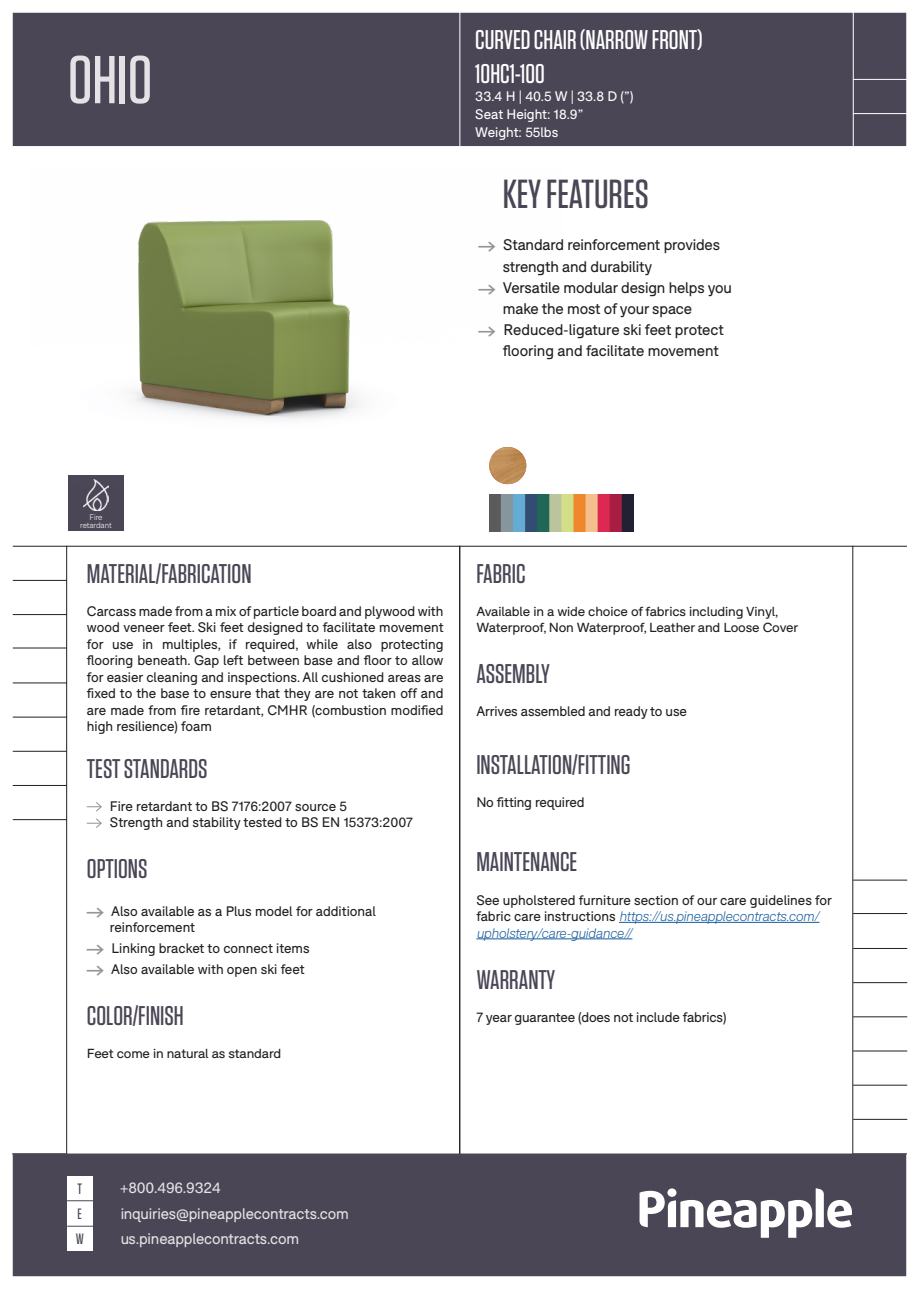
<style>
.page{position:relative;width:919px;height:1289px;background:#fff}
.page>*{position:absolute;margin:0;border:0;box-sizing:border-box;transform-origin:0 0}
.t1{font:500 67.5px "Tungsten";color:#fff}
.t2{font:500 40.5px "Tungsten";color:#4b4656}
.t3{font:500 27px "Tungsten";color:#4b4656}
.t4{font:500 27px "Tungsten";color:#fff}
.t5{font:15px "F37 Bolton";letter-spacing:-.01em;color:#231f20}
.t6{font:15px "F37 Bolton";letter-spacing:-.01em;color:#fff}
.t7{font:500 15px "Tungsten";color:#4b4656}
.t8{font:13.5px/16.5px "F37 Bolton";color:#231f20;text-align:justify}
.t9{font:13.5px "F37 Bolton";color:#fff}
.t10{font:12.9px/16.5px "F37 Bolton";letter-spacing:-.01em;color:#231f20;scale:1.05 1}
.t11{font:300 7.8px/7.8px "F37 Bolton";color:#fff;text-align:center}
.s1{font-family:"Pinearrow";color:#939598}
.s2{font-family:"Pinearrow";font-size:15px;color:#939598}
.s3{font-weight:300;font-style:italic;color:#175d9e}
</style>
<div class="page">
<hr style="left:12px;top:1153px;width:54px;height:1px;background:#231f20">
<div style="left:13px;top:13px;width:893px;height:133px;background:#4b4656"></div>
<div style="left:13px;top:1153px;width:893px;height:123px;background:#4b4656;border:2px solid #4b4656"></div>
<hr style="left:853px;top:879px;width:54px;height:1px;background:#231f20">
<hr style="left:853px;top:1016px;width:54px;height:1px;background:#231f20">
<hr style="left:853px;top:948px;width:54px;height:1px;background:#231f20">
<hr style="left:853px;top:1084px;width:54px;height:1px;background:#231f20">
<hr style="left:853px;top:1050px;width:54px;height:1px;background:#231f20">
<hr style="left:853px;top:982px;width:54px;height:1px;background:#231f20">
<hr style="left:853px;top:1118px;width:54px;height:1px;background:#231f20">
<hr style="left:619px;top:922px;width:200px;height:1px;background:#175d9e">
<hr style="left:476px;top:938px;width:156px;height:1px;background:#175d9e">
<hr style="left:853px;top:913px;width:54px;height:1px;background:#231f20">
<svg style="left:639px;top:1188px;width:212px;height:49px"></svg>
<div style="left:667px;top:1188px;width:9px;height:8px;background:#fff;border-radius:50%"></div>
<div style="left:67px;top:1175px;width:26px;height:25px;background:#fff"></div>
<div style="left:67px;top:1200px;width:26px;height:25px;background:#fff"></div>
<svg style="left:67px;top:1200px;width:26px;height:1px"></svg>
<hr style="left:852px;top:546px;width:54px;height:1px;background:#231f20">
<hr style="left:852px;top:12px;width:1px;height:135px;background:#fff">
<hr style="left:852px;top:79px;width:54px;height:1px;background:#fff">
<hr style="left:852px;top:113px;width:54px;height:1px;background:#fff">
<hr style="left:459px;top:12px;width:1px;height:134px;background:#fff">
<hr style="left:13px;top:614px;width:54px;height:1px;background:#231f20">
<hr style="left:13px;top:751px;width:54px;height:1px;background:#231f20">
<hr style="left:13px;top:682px;width:54px;height:1px;background:#231f20">
<hr style="left:13px;top:546px;width:54px;height:1px;background:#231f20">
<hr style="left:13px;top:819px;width:54px;height:1px;background:#231f20">
<hr style="left:13px;top:785px;width:54px;height:1px;background:#231f20">
<hr style="left:13px;top:716px;width:54px;height:1px;background:#231f20">
<hr style="left:13px;top:580px;width:54px;height:1px;background:#231f20">
<hr style="left:13px;top:647px;width:54px;height:1px;background:#231f20">
<div style="left:67px;top:1225px;width:26px;height:25px;background:#fff"></div>
<svg style="left:67px;top:1225px;width:26px;height:1px"></svg>
<div style="left:68px;top:475px;width:56px;height:56px;background:#4b4656"></div>
<img style="left:83px;top:485px;width:25px;height:25px">
<img style="left:489px;top:494px;width:144px;height:37px">
<svg style="left:87px;top:802px;width:15px;height:9px"></svg>
<svg style="left:87px;top:818px;width:15px;height:10px"></svg>
<img style="left:93px;top:220px;width:434px;height:265px">
<h1 class="t1" style="left:68px;top:45px;width:86px">OHIO</h1>
<p class="t4" style="left:475px;top:25px;width:229px">CURVED CHAIR (NARROW FRONT)</p>
<p class="t4" style="left:475px;top:60px;width:71px">1OHC1-100</p>
<p class="t9" style="left:475px;top:88px;width:160px">33.4 H | 40.5 W | 33.8 D (”)</p>
<p class="t9" style="left:475px;top:106px;width:109px">Seat Height: 18.9”</p>
<p class="t9" style="left:475px;top:124px;width:84px">Weight: 55lbs</p>
<p class="t2" style="left:502px;top:173px;width:148px">KEY FEATURES</p>
<p class="t5" style="left:478px;top:236px;width:243px"><span class="s1">A</span> Standard reinforcement provides</p>
<p class="t5" style="left:503px;top:257px;width:151px">strength and durability</p>
<p class="t5" style="left:478px;top:278px;width:255px"><span class="s1">A</span> Versatile modular design helps you</p>
<p class="t5" style="left:503px;top:299px;width:191px">make the most of your space</p>
<p class="t5" style="left:478px;top:320px;width:247px"><span class="s1">A</span> Reduced-ligature ski feet protect</p>
<p class="t5" style="left:503px;top:341px;width:217px">flooring and facilitate movement</p>
<p class="t11" style="left:80px;top:513px;width:33px">Fire retardant</p>
<p class="t3" style="left:87px;top:559px;width:166px">MATERIAL/FABRICATION</p>
<p class="t8" style="left:87px;top:602px;width:358px">Carcass made from a mix of particle board and plywood with wood veneer feet. Ski feet designed to facilitate movement for use in multiples, if required, while also protecting flooring beneath. Gap left between base and floor to allow for easier cleaning and inspections. All cushioned areas are fixed to the base to ensure that they are not taken off and are made from fire retardant, CMHR (combustion modified high resilience) foam</p>
<p class="t3" style="left:87px;top:754px;width:122px">TEST STANDARDS</p>
<p class="t8" style="left:110px;top:797px;width:239px">Fire retardant to BS 7176:2007 source 5</p>
<p class="t8" style="left:110px;top:814px;width:304px">Strength and stability tested to BS EN 15373:2007</p>
<p class="t3" style="left:87px;top:854px;width:62px">OPTIONS</p>
<p class="t8" style="left:87px;top:902px;width:290px"><span class="s2">A</span> Also available as a Plus model for additional</p>
<p class="t8" style="left:110px;top:919px;width:87px">reinforcement</p>
<p class="t8" style="left:87px;top:940px;width:224px"><span class="s2">A</span> Linking bracket to connect items</p>
<p class="t8" style="left:87px;top:961px;width:219px"><span class="s2">A</span> Also available with open ski feet</p>
<p class="t3" style="left:87px;top:1001px;width:98px">COLOR/FINISH</p>
<p class="t10" style="left:87px;top:1045px;width:187px">Feet come in natural as standard</p>
<p class="t3" style="left:476px;top:559px;width:51px">FABRIC</p>
<p class="t10" style="left:476px;top:603px;width:308px">Available in a wide choice of fabrics including Vinyl,<br>Waterproof, Non Waterproof, Leather and Loose Cover</p>
<p class="t3" style="left:476px;top:659px;width:75px">ASSEMBLY</p>
<p class="t8" style="left:476px;top:703px;width:212px">Arrives assembled and ready to use</p>
<p class="t3" style="left:476px;top:750px;width:156px">INSTALLATION/FITTING</p>
<p class="t8" style="left:476px;top:794px;width:110px">No fitting required</p>
<p class="t3" style="left:476px;top:848px;width:102px">MAINTENANCE</p>
<p class="t8" style="left:476px;top:891px;width:357px;text-align:left">See upholstered furniture section of our care guidelines for fabric care instructions <span class="s3">https://us.pineapplecontracts.com/ upholstery/care-guidance//</span></p>
<p class="t3" style="left:476px;top:965px;width:80px">WARRANTY</p>
<p class="t8" style="left:476px;top:1008px;width:252px">7 year guarantee (does not include fabrics)</p>
<p class="t7" style="left:78px;top:1181px;width:6px">T</p>
<p class="t6" style="left:120px;top:1179px;width:102px">+800.496.9324</p>
<p class="t7" style="left:78px;top:1206px;width:6px">E</p>
<p class="t6" style="left:120px;top:1204px;width:230px">inquiries@pineapplecontracts.com</p>
<p class="t7" style="left:76px;top:1230px;width:10px">W</p>
<p class="t6" style="left:120px;top:1229px;width:180px">us.pineapplecontracts.com</p>
</div>
